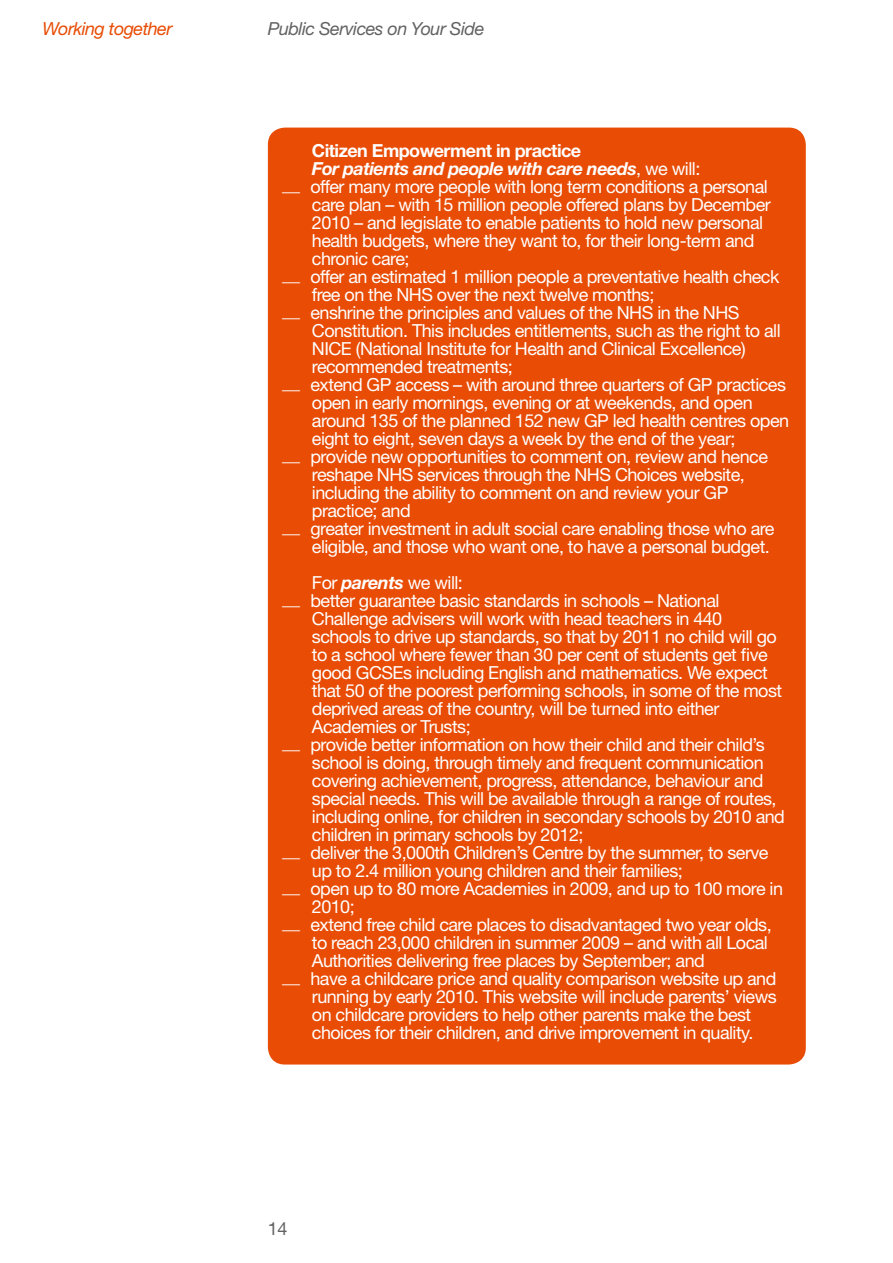
<style>
.page{position:relative;width:893px;height:1263px;background:#fff}
.page>*{position:absolute;margin:0;border:0;box-sizing:border-box;transform-origin:0 0}
.t1{font:18px "Helvetica Neue";letter-spacing:-.03em;color:#fff}
.t2{font:18px "Helvetica Neue";letter-spacing:-.03em;color:#fff;scale:2 1}
.t3{font:italic 700 18px "Helvetica Neue";letter-spacing:-.03em;color:#fff}
.t4{font:700 18px "Helvetica Neue";letter-spacing:-.03em;color:#fff}
.t5{font:italic 18px "Helvetica Neue";letter-spacing:-.03em;color:#636262}
.t6{font:italic 18px "Helvetica Neue";letter-spacing:-.03em;color:#e84c05}
.t7{font:18px "Helvetica Neue";color:#636262}
.s1{font-weight:400;font-style:normal}
.s2{font-weight:700;font-style:italic}
</style>
<div class="page">
<div style="left:268px;top:128px;width:538px;height:936px;background:#e84c05;border-radius:17px"></div>
<p class="t6" style="left:43px;top:18px;width:131px">Working together</p>
<p class="t5" style="left:268px;top:18px;width:218px">Public Services on Your Side</p>
<p class="t4" style="left:312px;top:140px;width:271px">Citizen Empowerment in practice</p>
<p class="t3" style="left:312px;top:158px;width:390px">For patients and people with care needs<span class="s1">, we will:</span></p>
<p class="t2" style="left:282px;top:176px;width:244px">_ offer many more people with long term conditions a personal</p>
<p class="t1" style="left:312px;top:194px;width:460px">care plan – with 15 million people offered plans by December</p>
<p class="t1" style="left:312px;top:212px;width:453px">2010 – and legislate to enable patients to hold new personal</p>
<p class="t1" style="left:312px;top:230px;width:444px">health budgets, where they want to, for their long-term and</p>
<p class="t1" style="left:312px;top:248px;width:99px">chronic care;</p>
<p class="t2" style="left:282px;top:266px;width:250px">_ offer an estimated 1 million people a preventative health check</p>
<p class="t1" style="left:312px;top:284px;width:344px">free on the NHS over the next twelve months;</p>
<p class="t2" style="left:282px;top:302px;width:230px">_ enshrine the principles and values of the NHS in the NHS</p>
<p class="t1" style="left:312px;top:320px;width:470px">Constitution. This includes entitlements, such as the right to all</p>
<p class="t1" style="left:312px;top:338px;width:435px">NICE (National Institute for Health and Clinical Excellence)</p>
<p class="t1" style="left:312px;top:356px;width:202px">recommended treatments;</p>
<p class="t2" style="left:282px;top:374px;width:253px">_ extend GP access – with around three quarters of GP practices</p>
<p class="t1" style="left:312px;top:392px;width:442px">open in early mornings, evening or at weekends, and open</p>
<p class="t1" style="left:312px;top:410px;width:479px">around 135 of the planned 152 new GP led health centres open</p>
<p class="t1" style="left:312px;top:428px;width:425px">eight to eight, seven days a week by the end of the year;</p>
<p class="t2" style="left:282px;top:446px;width:244px">_ provide new opportunities to comment on, review and hence</p>
<p class="t1" style="left:312px;top:464px;width:434px">reshape NHS services through the NHS Choices website,</p>
<p class="t1" style="left:312px;top:482px;width:418px">including the ability to comment on and review your GP</p>
<p class="t1" style="left:312px;top:500px;width:100px">practice; and</p>
<p class="t2" style="left:282px;top:518px;width:248px">_ greater investment in adult social care enabling those who are</p>
<p class="t1" style="left:312px;top:536px;width:459px">eligible, and those who want one, to have a personal budget.</p>
<p class="t1" style="left:312px;top:572px;width:153px">For <span class="s2">parents</span> we will:</p>
<p class="t2" style="left:282px;top:590px;width:220px">_ better guarantee basic standards in schools – National</p>
<p class="t1" style="left:312px;top:608px;width:412px">Challenge advisers will work with head teachers in 440</p>
<p class="t1" style="left:312px;top:626px;width:466px">schools to drive up standards, so that by 2011 no child will go</p>
<p class="t1" style="left:312px;top:644px;width:457px">to a school where fewer than 30 per cent of students get five</p>
<p class="t1" style="left:312px;top:662px;width:457px">good GCSEs including English and mathematics. We expect</p>
<p class="t1" style="left:312px;top:680px;width:472px">that 50 of the poorest performing schools, in some of the most</p>
<p class="t1" style="left:312px;top:698px;width:409px">deprived areas of the country, will be turned into either</p>
<p class="t1" style="left:312px;top:716px;width:160px">Academies or Trusts;</p>
<p class="t2" style="left:282px;top:734px;width:243px">_ provide better information on how their child and their child’s</p>
<p class="t1" style="left:312px;top:752px;width:453px">school is doing, through timely and frequent communication</p>
<p class="t1" style="left:312px;top:770px;width:453px">covering achievement, progress, attendance, behaviour and</p>
<p class="t1" style="left:312px;top:788px;width:466px">special needs. This will be available through a range of routes,</p>
<p class="t1" style="left:312px;top:806px;width:474px">including online, for children in secondary schools by 2010 and</p>
<p class="t1" style="left:312px;top:824px;width:273px">children in primary schools by 2012;</p>
<p class="t2" style="left:282px;top:842px;width:245px">_ deliver the 3,000th Children’s Centre by the summer, to serve</p>
<p class="t1" style="left:312px;top:860px;width:372px">up to 2.4 million young children and their families;</p>
<p class="t2" style="left:282px;top:878px;width:252px">_ open up to 80 more Academies in 2009, and up to 100 more in</p>
<p class="t1" style="left:312px;top:896px;width:44px">2010;</p>
<p class="t2" style="left:282px;top:914px;width:246px">_ extend free child care places to disadvantaged two year olds,</p>
<p class="t1" style="left:312px;top:932px;width:457px">to reach 23,000 children in summer 2009 – and with all Local</p>
<p class="t1" style="left:312px;top:950px;width:394px">Authorities delivering free places by September; and</p>
<p class="t2" style="left:282px;top:968px;width:249px">_ have a childcare price and quality comparison website up and</p>
<p class="t1" style="left:312px;top:986px;width:466px">running by early 2010. This website will include parents’ views</p>
<p class="t1" style="left:312px;top:1004px;width:441px">on childcare providers to help other parents make the best</p>
<p class="t1" style="left:312px;top:1022px;width:443px">choices for their children, and drive improvement in quality.</p>
<p class="t7" style="left:268px;top:1217px;width:21px">14</p>
</div>
